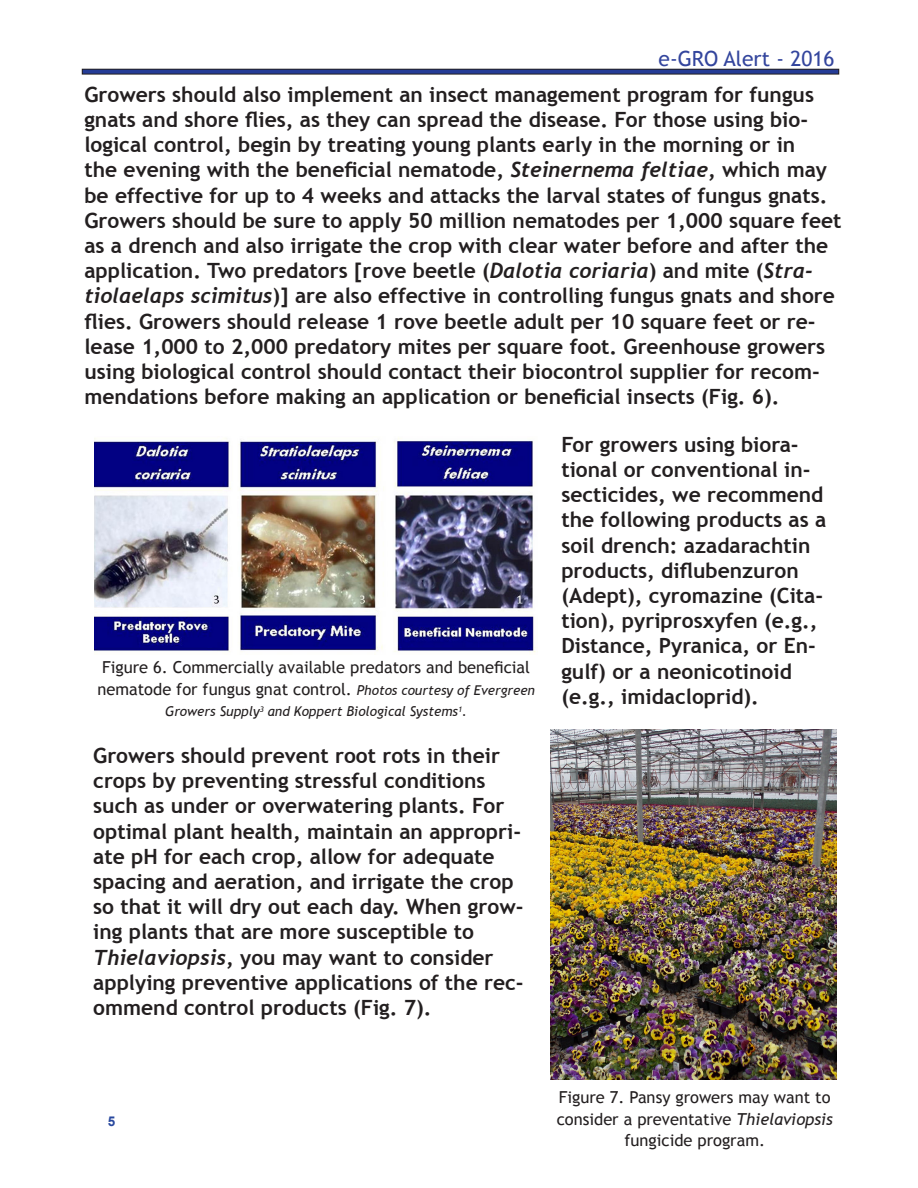
<style>
.page{position:relative;width:918px;height:1188px;background:#fff}
.page>*{position:absolute;margin:0;border:0;box-sizing:border-box;transform-origin:0 0}
.SGparagraphheader{font:700 21px/25.2px "Trebuchet MS";color:#231f20}
.t1{font:21px "Trebuchet MS";color:#33459d}
.t2{font:16.5px/21.6px "Trebuchet MS";color:#231f20}
.t3{font:italic 13.5px "Trebuchet MS";color:#231f20}
.t4{font:700 13.5px "Arial";color:#28489e}
.s1{font-family:"Trebuchet";font-style:italic}
.s2{font-style:italic;font-size:13.5px}
.s3{font-style:italic}
</style>
<div class="page">
<div style="left:82px;top:69px;width:757px;height:5px;background:#253c96"></div>
<div style="left:82px;top:69px;width:757px;height:5px;border:1px solid #231f20"></div>
<img style="left:94px;top:438px;width:444px;height:215px">
<img style="left:551px;top:729px;width:286px;height:351px">
<p class="t1" style="left:659px;top:46px;width:177px">e-GRO Alert - 2016</p>
<p class="SGparagraphheader" style="left:84px;top:82px;width:759px">Growers should also implement an insect management program for fungus gnats and shore flies, as they can spread the disease. For those using bio&shy;logical control, begin by treating young plants early in the morning or in<br>the evening with the beneficial nematode, <span class="s1">Steinernema feltiae</span>, which may be effective for up to 4 weeks and attacks the larval states of fungus gnats.<br>Growers should be sure to apply 50 million nematodes per 1,000 square feet as a drench and also irrigate the crop with clear water before and after the application. Two predators [rove beetle (<span class="s1">Dalotia coriaria</span>) and mite (<span class="s1">Stra&shy;tiolaelaps scimitus</span>)] are also effective in controlling fungus gnats and shore flies. Growers should release 1 rove beetle adult per 10 square feet or re&shy;lease 1,000 to 2,000 predatory mites per square foot. Greenhouse growers using biological control should contact their biocontrol supplier for recom&shy;mendations before making an application or beneficial insects (Fig. 6).</p>
<p class="t2" style="left:97px;top:657px;width:439px">Figure 6. Commercially available predators and beneficial nematode for fungus gnat control. <span class="s2">Photos courtesy of Evergreen</span></p>
<p class="t3" style="left:165px;top:704px;width:303px">Growers Supply<sup>3</sup> and Koppert Biological Systems<sup>1</sup>.</p>
<p class="SGparagraphheader" style="left:93px;top:743px;width:432px">Growers should prevent root rots in their crops by preventing stressful conditions such as under or overwatering plants. For optimal plant health, maintain an appropri&shy;ate pH for each crop, allow for adequate spacing and aeration, and irrigate the crop so that it will dry out each day. When grow&shy;ing plants that are more susceptible to <span class="s1">Thielaviopsis</span>, you may want to consider applying preventive applications of the rec&shy;ommend control products (Fig. 7).</p>
<p class="SGparagraphheader" style="left:561px;top:432px;width:266px">For growers using biora&shy;tional or conventional in&shy;secticides, we recommend the following products as a soil drench: azadarachtin products, diflubenzuron (Adept), cyromazine (Cita&shy;tion), pyriprosxyfen (e.g.,<br>Distance, Pyranica, or En&shy;gulf) or a neonicotinoid (e.g., imidacloprid).</p>
<p class="t4" style="left:108px;top:1112px;width:9px">5</p>
<p class="t2" style="left:557px;top:1087px;width:278px;text-align:center">Figure 7. Pansy growers may want to consider a preventative <span class="s3">Thielaviopsis </span>fungicide program.</p>
</div>
